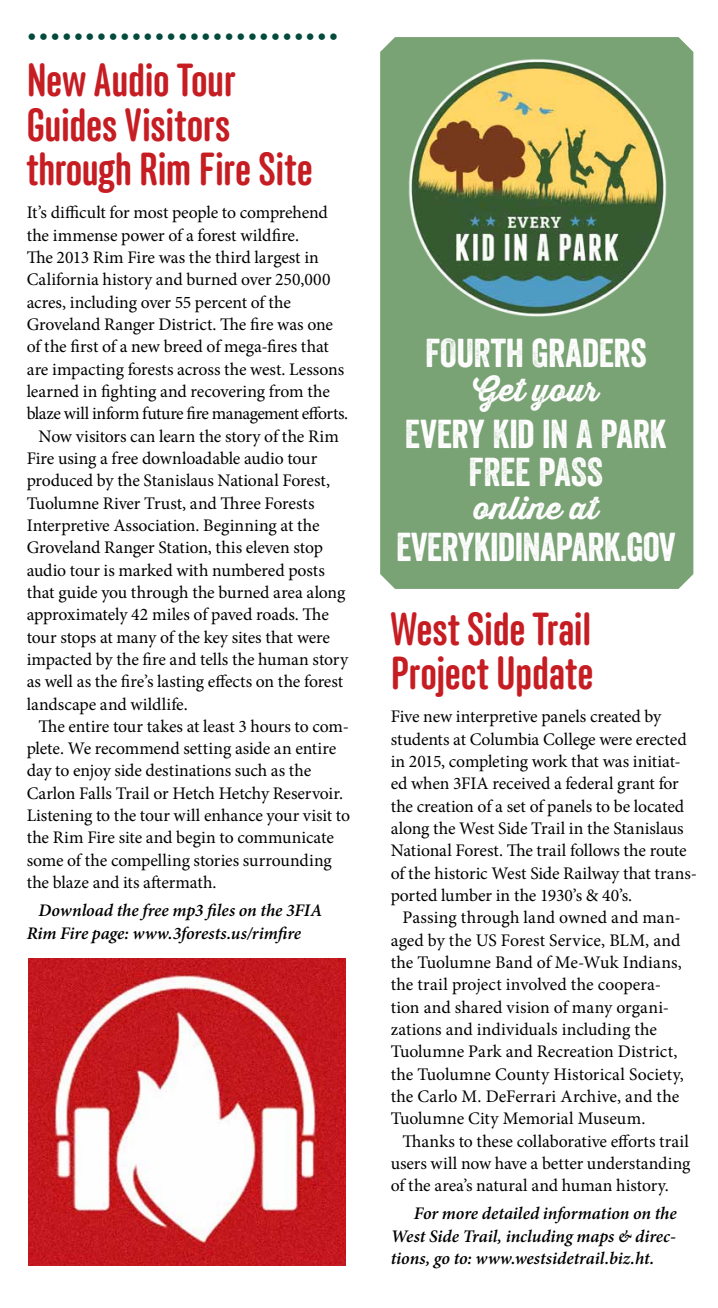
<style>
.page{position:relative;width:718px;height:1308px;background:#fff}
.page>*{position:absolute;margin:0;border:0;box-sizing:border-box;transform-origin:0 0}
.t1{font:500 46.2px/44.6px "Anchor";letter-spacing:-.005em;color:#c61d23}
.t2{font:39.02px/38px "Veneer";letter-spacing:-.015em;color:#fff;text-align:center}
.t3{font:30.97px "Thirsty Rough Bol One";letter-spacing:.01em;color:#fff}
.t4{font:24.5px "Minion Pro";color:#024a3b}
.t5{font:17.68px/22.4px "Minion Pro";letter-spacing:-.005em;color:#000}
.t6{font:italic 600 17.68px/22.2px "Minion Pro";letter-spacing:-.005em;color:#000;text-align:justify}
.t7{font:17.68px "Minion Pro";letter-spacing:-.03em;color:#000}
</style>
<div class="page">
<img style="left:29px;top:958px;width:316px;height:307px">
<div style="left:380px;top:37px;width:313px;height:552px;background:#7aa375"></div>
<img style="left:407px;top:58px;width:260px;height:268px">
<h3 class="t4" style="left:27px;top:18px;width:312px">•••••••••••••••••••••••••••</h3>
<h1 class="t1" style="left:27px;top:57px;width:287px">New Audio Tour<br>Guides Visitors through Rim Fire Site</h1>
<p class="t5" style="left:27px;top:201px;width:302px">It’s difficult for most people to comprehend</p>
<p class="t5" style="left:27px;top:224px;width:274px">the immense power of a forest wildfire.</p>
<p class="t5" style="left:27px;top:246px;width:294px">The 2013 Rim Fire was the third largest in</p>
<p class="t5" style="left:27px;top:268px;width:305px">California history and burned over 250,000</p>
<p class="t5" style="left:27px;top:291px;width:265px">acres, including over 55 percent of the</p>
<p class="t5" style="left:27px;top:313px;width:308px">Groveland Ranger District. The fire was one</p>
<p class="t5" style="left:27px;top:335px;width:304px">of the first of a new breed of mega-fires that</p>
<p class="t5" style="left:27px;top:358px;width:319px">are impacting forests across the west. Lessons</p>
<p class="t5" style="left:27px;top:380px;width:305px">learned in fighting and recovering from the</p>
<p class="t7" style="left:27px;top:402px;width:323px">blaze will inform future fire management efforts.</p>
<p class="t5" style="left:39px;top:425px;width:302px">Now visitors can learn the story of the Rim</p>
<p class="t5" style="left:27px;top:447px;width:292px">Fire using a free downloadable audio tour</p>
<p class="t5" style="left:27px;top:469px;width:305px">produced by the Stanislaus National Forest,</p>
<p class="t5" style="left:27px;top:492px;width:289px">Tuolumne River Trust, and Three Forests</p>
<p class="t5" style="left:27px;top:514px;width:294px">Interpretive Association. Beginning at the</p>
<p class="t5" style="left:27px;top:536px;width:298px">Groveland Ranger Station, this eleven stop</p>
<p class="t5" style="left:27px;top:559px;width:299px">audio tour is marked with numbered posts</p>
<p class="t5" style="left:27px;top:581px;width:320px">that guide you through the burned area along</p>
<p class="t5" style="left:27px;top:603px;width:303px">approximately 42 miles of paved roads. The</p>
<p class="t5" style="left:27px;top:625px;width:305px">tour stops at many of the key sites that were</p>
<p class="t5" style="left:27px;top:648px;width:323px">impacted by the fire and tells the human story</p>
<p class="t5" style="left:27px;top:670px;width:318px">as well as the fire’s lasting effects on the forest</p>
<p class="t5" style="left:27px;top:692px;width:162px">landscape and wildlife.</p>
<p class="t5" style="left:39px;top:715px;width:312px">The entire tour takes at least 3 hours to com-</p>
<p class="t5" style="left:27px;top:737px;width:311px">plete. We recommend setting aside an entire</p>
<p class="t5" style="left:27px;top:759px;width:286px">day to enjoy side destinations such as the</p>
<p class="t5" style="left:27px;top:782px;width:318px">Carlon Falls Trail or Hetch Hetchy Reservoir.</p>
<p class="t5" style="left:27px;top:804px;width:325px">Listening to the tour will enhance your visit to</p>
<p class="t5" style="left:27px;top:826px;width:308px">the Rim Fire site and begin to communicate</p>
<p class="t5" style="left:27px;top:849px;width:306px">some of the compelling stories surrounding</p>
<p class="t5" style="left:27px;top:871px;width:191px">the blaze and its aftermath.</p>
<p class="t6" style="left:27px;top:899px;width:297px;text-indent:12px">Download the free mp3 files on the 3FIA<br>Rim Fire page: www.3forests.us/rimfire</p>
<h2 class="t2" style="left:425px;top:334px;width:223px">FOURTH GRADERS</h2>
<h3 class="t3" style="left:473px;top:366px;width:127px">Get your</h3>
<h2 class="t2" style="left:405px;top:414px;width:263px">EVERY KID IN A PARK<br>FREE PASS</h2>
<h3 class="t3" style="left:473px;top:484px;width:126px">online at</h3>
<h2 class="t2" style="left:396px;top:528px;width:281px">EVERYKIDINAPARK.GOV</h2>
<h1 class="t1" style="left:390px;top:605px;width:204px">West Side Trail<br>Project Update</h1>
<p class="t5" style="left:390px;top:705px;width:308px">Five new interpretive panels created by students at Columbia College were erected in 2015, completing work that was initiat&shy;ed when 3FIA received a federal grant for the creation of a set of panels to be located along the West Side Trail in the Stanislaus National Forest. The trail follows the route of the historic West Side Railway that trans&shy;ported lumber in the 1930’s &amp; 40’s.</p>
<p class="t5" style="left:390px;top:906px;width:295px;text-indent:12px">Passing through land owned and man&shy;aged by the US Forest Service, BLM, and the Tuolumne Band of Me-Wuk Indians, the trail project involved the coopera&shy;tion and shared vision of many organi&shy;zations and individuals including the Tuolumne Park and Recreation District, the Tuolumne County Historical Society, the Carlo M. DeFerrari Archive, and the Tuolumne City Memorial Museum.</p>
<p class="t5" style="left:390px;top:1129px;width:301px;text-align:justify;text-indent:12px">Thanks to these collaborative efforts trail users will now have a better understanding of the area’s natural and human history.</p>
<p class="t6" style="left:390px;top:1202px;width:287px;text-indent:23px">For more detailed information on the West Side Trail, including maps &amp; direc&shy;tions, go to: www.westsidetrail.biz.ht.</p>
</div>
